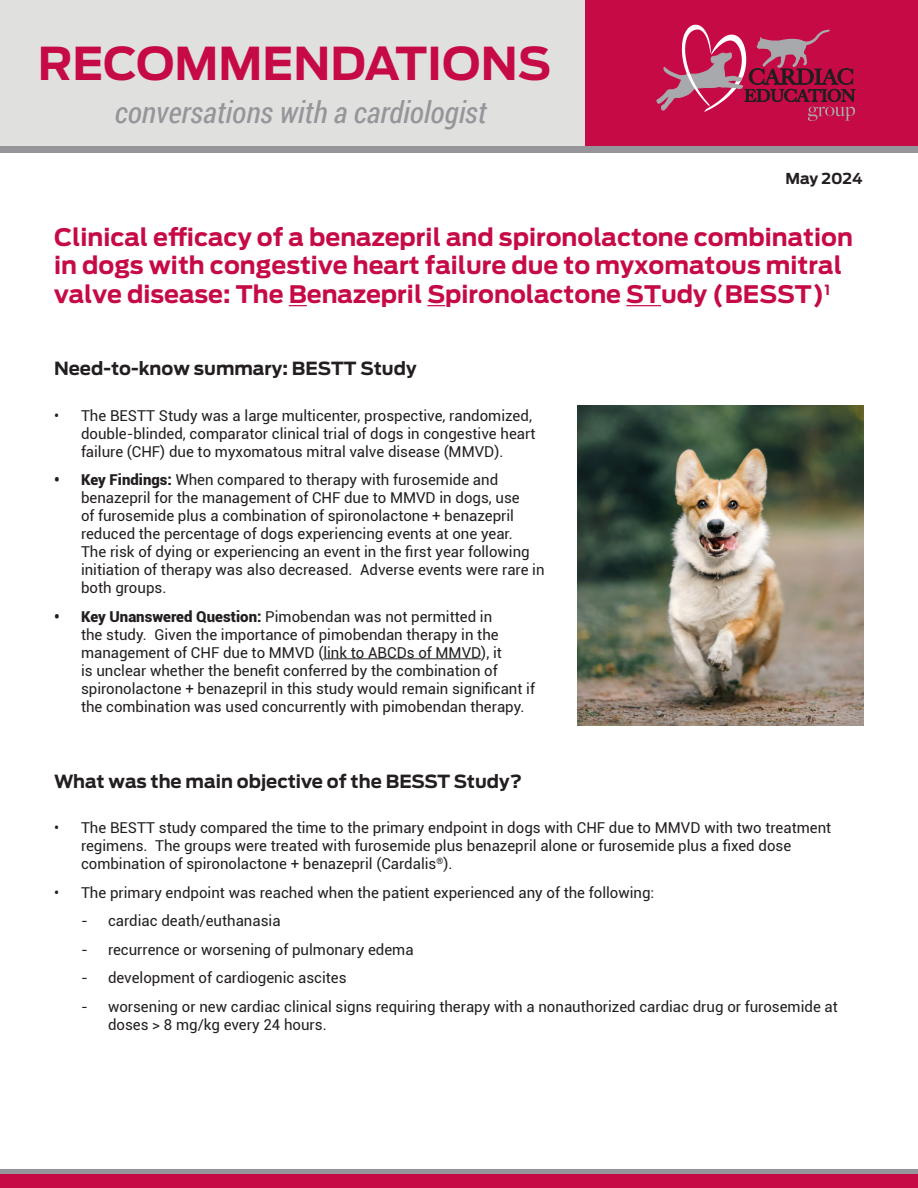
<style>
.page{position:relative;width:918px;height:1188px;background:#fff}
.page>*{position:absolute;margin:0;border:0;box-sizing:border-box;transform-origin:0 0}
.t1{font:700 45px "Antenna";color:#c60a45}
.t2{font:italic 30px "Roboto Condensed";color:#96969a}
.t3{font:700 24px/28.8px "Antenna";color:#c60a45}
.t4{font:700 18px "Antenna";color:#231f20}
.t5{font:15px/18px "Roboto";color:#231f20}
.t6{font:700 15px "Antenna";color:#231f20}
.s1{font-weight:900}
</style>
<div class="page">
<div style="left:0;top:1169px;width:918px;height:11px;background:#96969a"></div>
<div style="left:0;top:1174px;width:918px;height:14px;background:#c60a45"></div>
<div style="left:0;top:0;width:587px;height:146px;background:#e0e1df"></div>
<div style="left:586px;top:0;width:332px;height:146px;background:#c60a45"></div>
<svg style="left:657px;top:25px;width:198px;height:96px"></svg>
<div style="left:0;top:146px;width:918px;height:7px;background:#96969a"></div>
<svg style="left:289px;top:305px;width:18px;height:1px"></svg>
<svg style="left:427px;top:305px;width:18px;height:1px"></svg>
<hr style="left:626px;top:305px;width:35px;height:1px;background:#c60a45">
<hr style="left:323px;top:658px;width:158px;height:1px;background:#231f20">
<img style="left:578px;top:405px;width:286px;height:321px">
<p class="t1" style="left:38px;top:37px;width:515px">RECOMMENDATIONS</p>
<p class="t2" style="left:115px;top:92px;width:374px">conversations with a cardiologist</p>
<p class="t6" style="left:785px;top:169px;width:79px">May 2024</p>
<p class="t3" style="left:54px;top:223px;width:800px">Clinical efficacy of a benazepril and spironolactone combination in dogs with congestive heart failure due to myxomatous mitral valve disease: The Benazepril Spironolactone STudy (BESST)<sup>1</sup></p>
<p class="t4" style="left:54px;top:358px;width:364px">Need-to-know summary: BESTT Study</p>
<p class="t5" style="left:81px;top:406px;width:456px;text-indent:-27px">• The BESTT Study was a large multicenter, prospective, randomized, double-blinded, comparator clinical trial of dogs in congestive heart failure (CHF) due to myxomatous mitral valve disease (MMVD).</p>
<p class="t5" style="left:81px;top:470px;width:465px;text-indent:-27px"><span class="s1">• Key Findings:</span> When compared to therapy with furosemide and benazepril for the management of CHF due to MMVD in dogs, use<br>of furosemide plus a combination of spironolactone + benazepril reduced the percentage of dogs experiencing events at one year.<br>The risk of dying or experiencing an event in the first year following initiation of therapy was also decreased. Adverse events were rare in both groups.</p>
<p class="t5" style="left:81px;top:607px;width:456px;text-indent:-27px"><span class="s1">• Key Unanswered Question:</span> Pimobendan was not permitted in<br>the study. Given the importance of pimobendan therapy in the management of CHF due to MMVD (link to ABCDs of MMVD), it<br>is unclear whether the benefit conferred by the combination of spironolactone + benazepril in this study would remain significant if the combination was used concurrently with pimobendan therapy.</p>
<p class="t4" style="left:54px;top:770px;width:469px">What was the main objective of the BESST Study?</p>
<p class="t5" style="left:81px;top:818px;width:752px;text-indent:-27px">• The BESTT study compared the time to the primary endpoint in dogs with CHF due to MMVD with two treatment regimens. The groups were treated with furosemide plus benazepril alone or furosemide plus a fixed dose combination of spironolactone + benazepril (Cardalis<sup>®</sup>).</p>
<p class="t5" style="left:54px;top:883px;width:602px">• The primary endpoint was reached when the patient experienced any of the following:</p>
<p class="t5" style="left:81px;top:911px;width:201px">- cardiac death/euthanasia</p>
<p class="t5" style="left:81px;top:940px;width:334px">- recurrence or worsening of pulmonary edema</p>
<p class="t5" style="left:81px;top:968px;width:267px">- development of cardiogenic ascites</p>
<p class="t5" style="left:108px;top:997px;width:731px;text-indent:-27px">- worsening or new cardiac clinical signs requiring therapy with a nonauthorized cardiac drug or furosemide at doses &gt; 8 mg/kg every 24 hours.</p>
</div>
